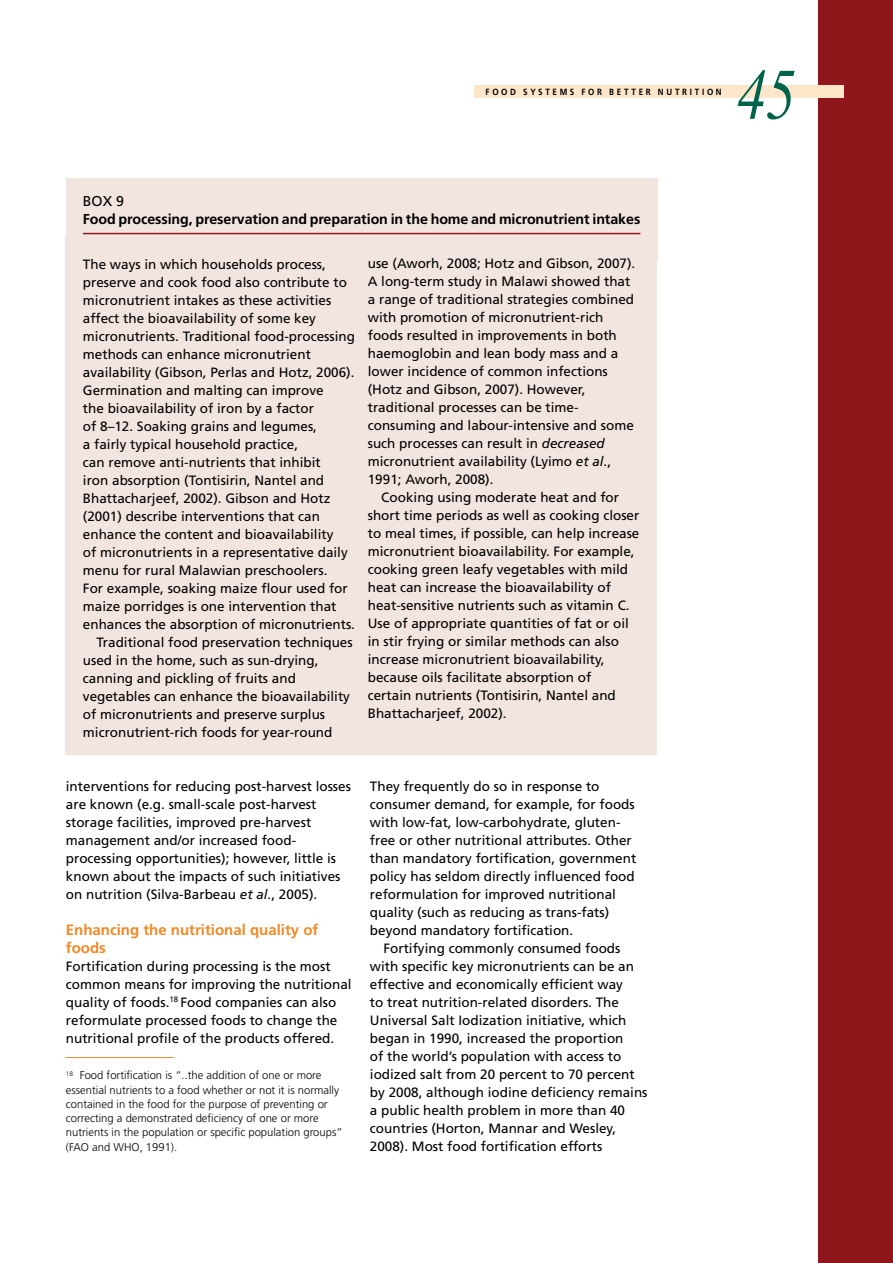
<style>
.page{position:relative;width:893px;height:1263px;background:#fff}
.page>*{position:absolute;margin:0;border:0;box-sizing:border-box;transform-origin:0 0}
.t1{font:italic 72px "Times";color:#00624b;scale:.8 1}
.t2{font:700 15px/18px "Frutiger LT Std";color:#f08927}
.t3{font:700 14.25px "Frutiger LT Std";letter-spacing:-.005em;color:#000}
.t4{font:14.25px "Frutiger LT Std";color:#000}
.t5{font:13.5px/18px "Frutiger LT Std";color:#000}
.t6{font:300 11.25px/14.2px "Frutiger LT Std";color:#000}
.t7{font:700 9px "Frutiger LT Std";color:#000;scale:.9 1}
.s1{font-style:italic}
</style>
<div class="page">
<div style="left:819px;top:0;width:74px;height:1263px;background:#8f161b"></div>
<div style="left:474px;top:85px;width:370px;height:13px;background:#fde6ca"></div>
<hr style="left:66px;top:1057px;width:108px;height:1px;background:#f08927">
<div style="left:66px;top:179px;width:591px;height:81px;background:#f2e5df"></div>
<hr style="left:83px;top:233px;width:557px;height:1px;background:#8f161b">
<div style="left:66px;top:235px;width:591px;height:520px;background:#f2e5df"></div>
<p class="t7" style="left:486px;top:86px;width:11px">F ood</p>
<p class="t7" style="left:523px;top:86px;width:9px">systems</p>
<p class="t7" style="left:582px;top:86px;width:9px">for</p>
<p class="t7" style="left:609px;top:86px;width:9px">better</p>
<p class="t7" style="left:658px;top:86px;width:9px">nutrition</p>
<h1 class="t1" style="left:738px;top:32px;width:74px">45</h1>
<p class="t4" style="left:83px;top:193px;width:43px">BO X 9</p>
<p class="t3" style="left:83px;top:211px;width:559px">Food processing, preservation and preparation in the home and micronutrient intakes</p>
<p class="t5" style="left:83px;top:255px;width:245px">The ways in which households process,</p>
<p class="t5" style="left:83px;top:273px;width:266px">preserve and cook food also contribute to</p>
<p class="t5" style="left:83px;top:291px;width:250px">micronutrient intakes as these activities</p>
<p class="t5" style="left:83px;top:309px;width:235px">affect the bioavailability of some key</p>
<p class="t5" style="left:83px;top:327px;width:274px">micronutrients. Traditional food-processing</p>
<p class="t5" style="left:83px;top:345px;width:230px">methods can enhance micronutrient</p>
<p class="t5" style="left:83px;top:363px;width:273px">availability (Gibson, Perlas and Hotz, 2006).</p>
<p class="t5" style="left:83px;top:381px;width:242px">Germination and malting can improve</p>
<p class="t5" style="left:83px;top:399px;width:233px">the bioavailability of iron by a factor</p>
<p class="t5" style="left:83px;top:417px;width:236px">of 8–12. Soaking grains and legumes,</p>
<p class="t5" style="left:83px;top:435px;width:217px">a fairly typical household practice,</p>
<p class="t5" style="left:83px;top:453px;width:239px">can remove anti-nutrients that inhibit</p>
<p class="t5" style="left:83px;top:471px;width:243px">iron absorption (Tontisirin, Nantel and</p>
<p class="t5" style="left:83px;top:489px;width:249px">B hattacharjeef, 2002). Gibson and Hotz</p>
<p class="t5" style="left:83px;top:507px;width:239px">(2001) describe interventions that can</p>
<p class="t5" style="left:83px;top:525px;width:252px">enhance the content and bioavailability</p>
<p class="t5" style="left:83px;top:543px;width:266px">of micronutrients in a representative daily</p>
<p class="t5" style="left:83px;top:561px;width:246px">menu for rural Malawian preschoolers.</p>
<p class="t5" style="left:83px;top:579px;width:266px">For example, soaking maize flour used for</p>
<p class="t5" style="left:83px;top:597px;width:255px">maize porridges is one intervention that</p>
<p class="t5" style="left:83px;top:615px;width:274px">enhances the absorption of micronutrients.</p>
<p class="t5" style="left:96px;top:633px;width:258px">Traditional food preservation techniques</p>
<p class="t5" style="left:83px;top:651px;width:237px">used in the home, such as sun-drying,</p>
<p class="t5" style="left:83px;top:669px;width:215px">canning and pickling of fruits and</p>
<p class="t5" style="left:83px;top:687px;width:269px">vegetables can enhance the bioavailability</p>
<p class="t5" style="left:83px;top:705px;width:244px">of micronutrients and preserve surplus</p>
<p class="t5" style="left:83px;top:723px;width:251px">micronutrient-rich foods for year-round</p>
<p class="t5" style="left:368px;top:255px;width:269px">use (Aworh, 2008; Hotz and Gibson, 2007).<br>A long-term study in Malawi showed that a range of traditional strategies combined with promotion of micronutrient-rich foods resulted in improvements in both haemoglobin and lean body mass and a lower incidence of common infections (Hotz and Gibson, 2007). However, traditional processes can be time&shy;consuming and labour-intensive and some such processes can result in <span class="s1">decreased </span>micronutrient availability (Lyimo <span class="s1">et al</span>., 1991; Aworh, 2008).</p>
<p class="t5" style="left:368px;top:489px;width:273px;text-indent:14px">Cooking using moderate heat and for short time periods as well as cooking closer to meal times, if possible, can help increase micronutrient bioavailability. For example, cooking green leafy vegetables with mild heat can increase the bioavailability of heat-sensitive nutrients such as vitamin C.<br>Use of appropriate quantities of fat or oil in stir frying or similar methods can also increase micronutrient bioavailability, because oils facilitate absorption of<br>certain nutrients (Tontisirin, Nantel and<br>B hattacharjeef, 2002).</p>
<p class="t5" style="left:66px;top:777px;width:287px">interventions for reducing post-harvest losses are known (e.g. small-scale post-harvest storage facilities, improved pre-harvest management and/or increased food&shy;processing opportunities); however, little is known about the impacts of such initiatives on nutrition (Silva-Barbeau <span class="s1">et al.</span>, 2005).</p>
<p class="t2" style="left:66px;top:920px;width:254px">Enhancing the nutritional quality of foods</p>
<p class="t5" style="left:66px;top:957px;width:287px">Fortification during processing is the most common means for improving the nutritional quality of foods.<sup>18</sup> Food companies can also reformulate processed foods to change the nutritional profile of the products offered.</p>
<p class="t6" style="left:66px;top:1068px;width:278px"><sup>18</sup> Food fortification is “..the addition of one or more essential nutrients to a food whether or not it is normally contained in the food for the purpose of preventing or correcting a demonstrated deficiency of one or more nutrients in the population or specific population groups” (FAO and WHO, 1991).</p>
<p class="t5" style="left:370px;top:777px;width:268px">They frequently do so in response to consumer demand, for example, for foods with low-fat, low-carbohydrate, gluten&shy;free or other nutritional attributes. Other than mandatory fortification, government policy has seldom directly influenced food reformulation for improved nutritional quality (such as reducing as trans-fats) beyond mandatory fortification.</p>
<p class="t5" style="left:370px;top:939px;width:279px;text-indent:14px">Fortifying commonly consumed foods with specific key micronutrients can be an effective and economically efficient way<br>to treat nutrition-related disorders. The<br>U niversal Salt Iodization initiative, which began in 1990, increased the proportion<br>of the world’s population with access to iodized salt from 20 percent to 70 percent by 2008, although iodine deficiency remains a public health problem in more than 40 countries (Horton, Mannar and Wesley, 2008). M ost food fortification efforts</p>
</div>
